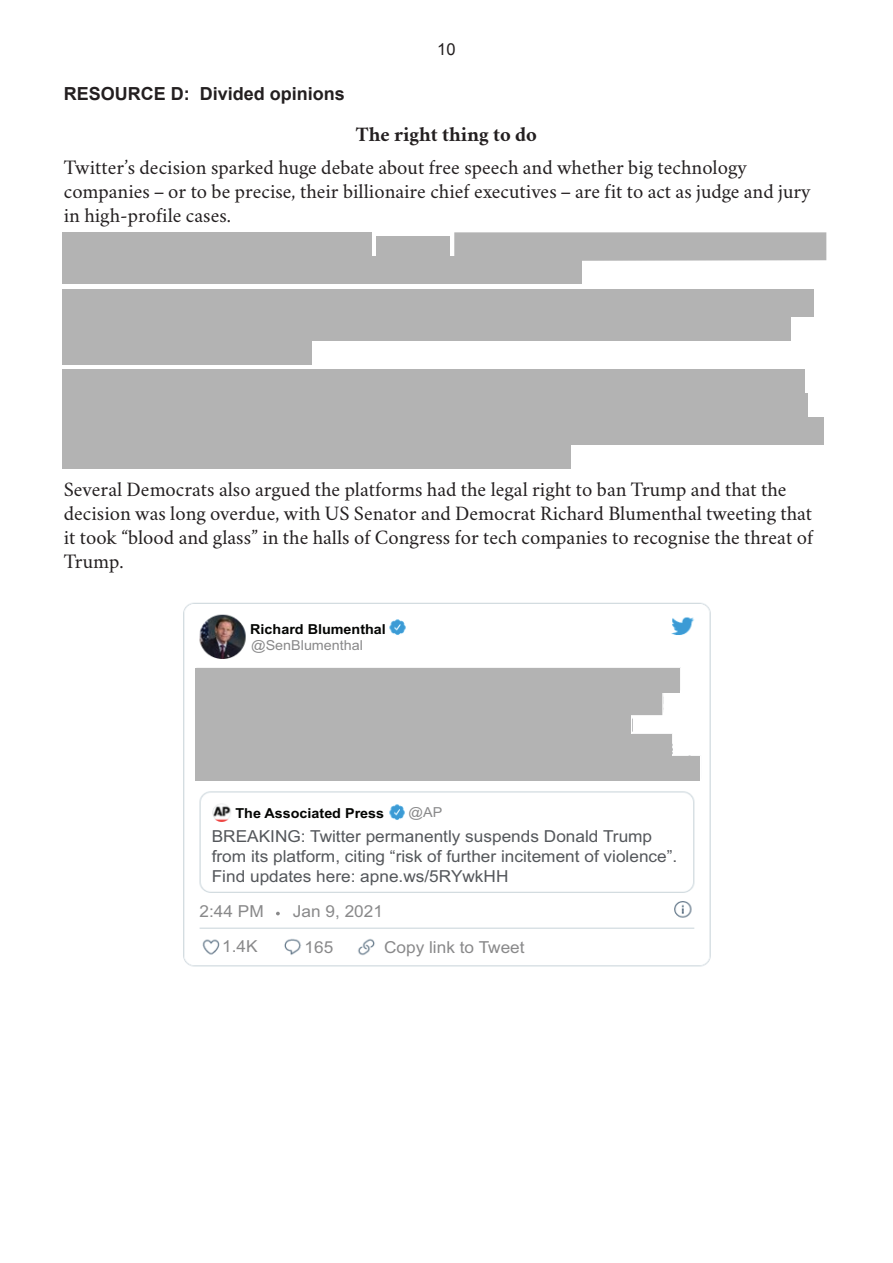
<style>
.page{position:relative;width:893px;height:1263px;background:#fff}
.page>*{position:absolute;margin:0;border:0;box-sizing:border-box;transform-origin:0 0}
.Resource_body{font:20.7px/24px "Whero";color:#231f20}
.Resource_heading{font:700 20.7px "Whero";color:#231f20}
.Question_multi-line{font:700 18px "Arial";color:#231f20}
.t1{font:16.5px/19.8px "Arial";color:#54575b;scale:1.04 1}
.t2{font:16.5px "Arial";color:#89898a;scale:1.04 1}
.t3{font:16.5px "Arial";color:#231f20}
.t4{font:700 13.8px/15.9px "Arial";color:#040503;scale:1.04 1}
.t5{font:13.8px "Arial";color:#89898a;scale:1.04 1}
.s1{font-weight:400;color:#89898a}
</style>
<div class="page">
<img style="left:183px;top:602px;width:528px;height:365px">
<div style="left:446px;top:619px;width:171px;height:46px;background:#fff"></div>
<div style="left:224px;top:931px;width:54px;height:29px;background:#fff"></div>
<div style="left:307px;top:931px;width:42px;height:29px;background:#fff"></div>
<div style="left:384px;top:931px;width:144px;height:29px;background:#fff"></div>
<div style="left:200px;top:894px;width:144px;height:28px;background:#fff"></div>
<svg style="left:276px;top:912px;width:4px;height:3px"></svg>
<div style="left:248px;top:621px;width:139px;height:37px;background:#fff"></div>
<div style="left:208px;top:828px;width:466px;height:56px;background:#fff"></div>
<svg style="left:194px;top:667px;width:506px;height:116px"></svg>
<div style="left:235px;top:798px;width:152px;height:28px;background:#fff"></div>
<div style="left:409px;top:798px;width:104px;height:28px;background:#fff"></div>
<div style="left:62px;top:232px;width:310px;height:28px;background:#b3b3b3"></div>
<div style="left:454px;top:232px;width:372px;height:29px;background:#b3b3b3"></div>
<div style="left:376px;top:236px;width:74px;height:25px;background:#b3b3b3"></div>
<div style="left:62px;top:256px;width:519px;height:28px;background:#b3b3b3"></div>
<div style="left:62px;top:289px;width:751px;height:28px;background:#b3b3b3"></div>
<div style="left:62px;top:313px;width:729px;height:28px;background:#b3b3b3"></div>
<div style="left:62px;top:337px;width:250px;height:28px;background:#b3b3b3"></div>
<div style="left:62px;top:369px;width:742px;height:28px;background:#b3b3b3"></div>
<div style="left:62px;top:393px;width:746px;height:28px;background:#b3b3b3"></div>
<div style="left:62px;top:417px;width:762px;height:28px;background:#b3b3b3"></div>
<div style="left:62px;top:441px;width:508px;height:28px;background:#b3b3b3"></div>
<div style="left:195px;top:693px;width:467px;height:22px;background:#b3b3b3"></div>
<div style="left:195px;top:713px;width:436px;height:24px;background:#b3b3b3"></div>
<div style="left:195px;top:735px;width:476px;height:24px;background:#b3b3b3"></div>
<div style="left:195px;top:757px;width:505px;height:24px;background:#b3b3b3"></div>
<div style="left:195px;top:669px;width:484px;height:24px;background:#b3b3b3"></div>
<p class="Question_multi-line" style="left:64px;top:82px;width:282px">RESOURCE D: Divided opinions</p>
<p class="t3" style="left:437px;top:38px;width:20px">10</p>
<p class="Resource_heading" style="left:356px;top:119px;width:183px">The right thing to do</p>
<p class="Resource_body" style="left:64px;top:152px;width:748px">Twitter’s decision sparked huge debate about free speech and whether big technology companies – or to be precise, their billionaire chief executives – are fit to act as judge and jury in high-profile cases.</p>
<p class="Resource_body" style="left:64px;top:474px;width:751px">Several Democrats also argued the platforms had the legal right to ban Trump and that the decision was long overdue, with US Senator and Democrat Richard Blumenthal tweeting that it took “blood and glass” in the halls of Congress for tech companies to recognise the threat of Trump.</p>
<p class="t4" style="left:250px;top:622px;width:132px">Richard Blumenthal <span class="s1">@SenBlumenthal</span></p>
<p class="t4" style="left:235px;top:806px;width:145px">The Associated Press</p>
<p class="t5" style="left:409px;top:803px;width:34px">@AP</p>
<p class="t1" style="left:212px;top:827px;width:449px">BREAKING: Twitter permanently suspends Donald Trump from its platform, citing “risk of further incitement of violence”.<br>Find updates here: apne.ws/5RYwkHH</p>
<p class="t2" style="left:200px;top:901px;width:63px">2:44 PM</p>
<p class="t2" style="left:293px;top:901px;width:88px">Jan 9, 2021</p>
<p class="t2" style="left:222px;top:935px;width:36px">1.4K</p>
<p class="t2" style="left:304px;top:937px;width:29px">165</p>
<p class="t2" style="left:384px;top:936px;width:137px">Copy link to Tweet</p>
</div>
